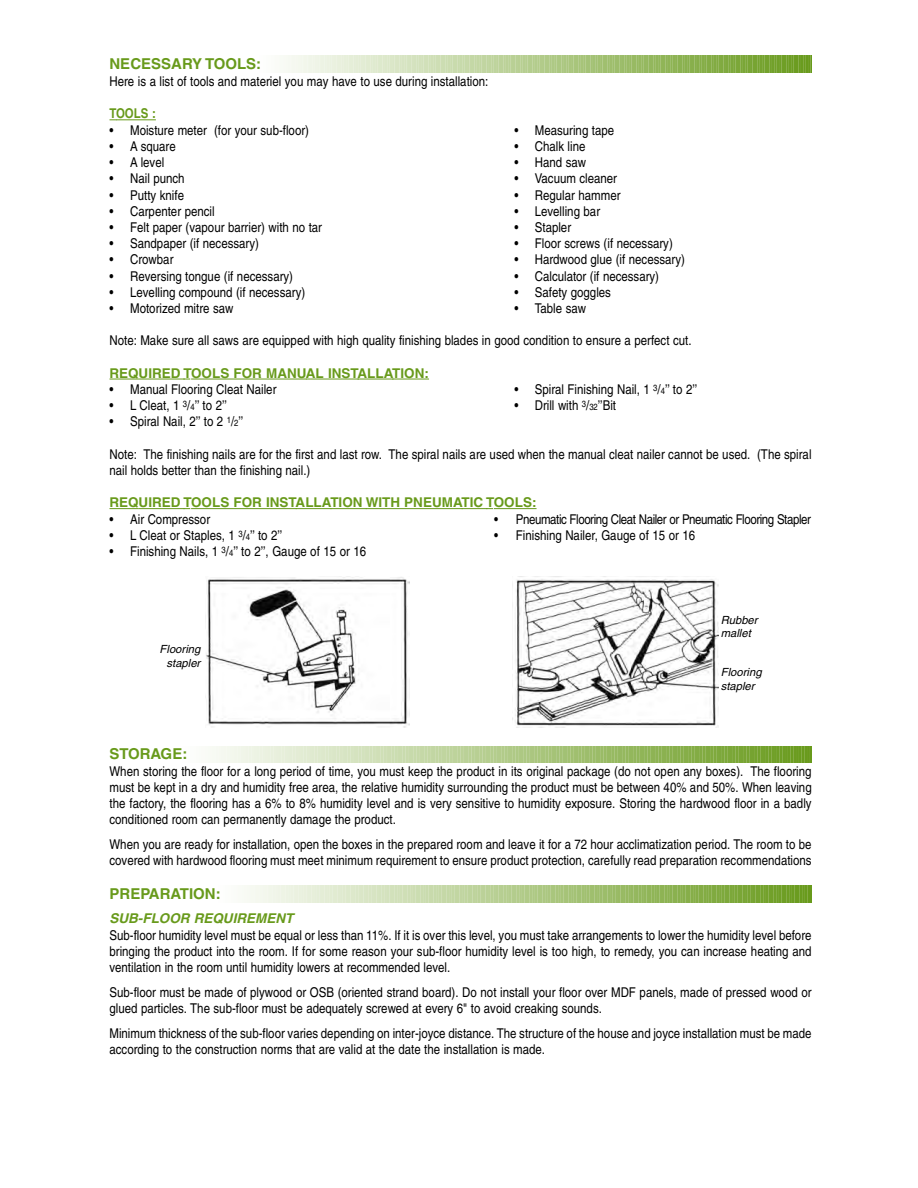
<style>
.page{position:relative;width:918px;height:1188px;background:#fff}
.page>*{position:absolute;margin:0;border:0;box-sizing:border-box;transform-origin:0 0}
.t1{font:700 15px "Helvetica";color:#689a1b}
.t2{font:13.5px/16.2px "Helvetica";color:#000;scale:.85 1}
.t3{font:700 13.5px "Helvetica";color:#689a1b}
.t4{font:13.5px "Helvetica";letter-spacing:-.035em;color:#000;scale:.85 1}
.t5{font:italic 700 13.5px "Helvetica";color:#689a1b}
.t6{font:700 13.5px "Helvetica";color:#689a1b;scale:.85 1}
.t7{font:italic 11.25px/13.5px "Helvetica";color:#000}
.s1{font-size:9px}
</style>
<div class="page">
<svg style="left:244px;top:886px;width:568px;height:16px;background:#b2cb8c"></svg>
<svg style="left:210px;top:747px;width:602px;height:16px;background:#b2cb8b"></svg>
<svg style="left:284px;top:56px;width:528px;height:16px;background:#b3cc8c"></svg>
<hr style="left:116px;top:119px;width:40px;height:1px;background:#689a1b">
<svg style="left:110px;top:379px;width:29px;height:1px"></svg>
<hr style="left:139px;top:379px;width:46px;height:1px;background:#689a1b">
<hr style="left:191px;top:379px;width:116px;height:1px;background:#689a1b">
<hr style="left:306px;top:379px;width:53px;height:1px;background:#689a1b">
<hr style="left:358px;top:379px;width:36px;height:1px;background:#689a1b">
<hr style="left:392px;top:379px;width:37px;height:1px;background:#689a1b">
<svg style="left:110px;top:508px;width:29px;height:1px"></svg>
<hr style="left:139px;top:508px;width:46px;height:1px;background:#689a1b">
<hr style="left:191px;top:508px;width:106px;height:1px;background:#689a1b">
<hr style="left:296px;top:508px;width:36px;height:1px;background:#689a1b">
<hr style="left:330px;top:508px;width:37px;height:1px;background:#689a1b">
<hr style="left:366px;top:508px;width:97px;height:1px;background:#689a1b">
<svg style="left:463px;top:508px;width:30px;height:1px"></svg>
<hr style="left:494px;top:508px;width:43px;height:1px;background:#689a1b">
<img style="left:206px;top:577px;width:204px;height:150px">
<img style="left:515px;top:579px;width:203px;height:148px">
<p class="t1" style="left:110px;top:58px;width:153px">NECESSARY TOOLS:</p>
<p class="t2" style="left:110px;top:75px;width:447px">Here is a list of tools and materiel you may have to use during installation:</p>
<p class="t6" style="left:110px;top:109px;width:56px">TOOLS :</p>
<p class="t2" style="left:110px;top:123px;width:236px">• Moisture meter (for your sub-floor)</p>
<p class="t2" style="left:515px;top:123px;width:119px">• Measuring tape</p>
<p class="t2" style="left:110px;top:139px;width:79px">• A square</p>
<p class="t2" style="left:515px;top:139px;width:85px">• Chalk line</p>
<p class="t2" style="left:110px;top:156px;width:66px">• A level</p>
<p class="t2" style="left:515px;top:156px;width:86px">• Hand saw</p>
<p class="t2" style="left:110px;top:172px;width:90px">• Nail punch</p>
<p class="t2" style="left:515px;top:172px;width:122px">• Vacuum cleaner</p>
<p class="t2" style="left:110px;top:188px;width:89px">• Putty knife</p>
<p class="t2" style="left:515px;top:188px;width:126px">• Regular hammer</p>
<p class="t2" style="left:110px;top:204px;width:125px">• Carpenter pencil</p>
<p class="t2" style="left:515px;top:204px;width:102px">• Levelling bar</p>
<p class="t2" style="left:110px;top:220px;width:252px">• Felt paper (vapour barrier) with no tar</p>
<p class="t2" style="left:515px;top:220px;width:68px">• Stapler</p>
<p class="t2" style="left:110px;top:237px;width:177px">• Sandpaper (if necessary)</p>
<p class="t2" style="left:515px;top:237px;width:188px">• Floor screws (if necessary)</p>
<p class="t2" style="left:110px;top:253px;width:77px">• Crowbar</p>
<p class="t2" style="left:515px;top:253px;width:202px">• Hardwood glue (if necessary)</p>
<p class="t2" style="left:110px;top:269px;width:218px">• Reversing tongue (if necessary)</p>
<p class="t2" style="left:515px;top:269px;width:172px">• Calculator (if necessary)</p>
<p class="t2" style="left:110px;top:285px;width:232px">• Levelling compound (if necessary)</p>
<p class="t2" style="left:515px;top:285px;width:115px">• Safety goggles</p>
<p class="t2" style="left:110px;top:301px;width:147px">• Motorized mitre saw</p>
<p class="t2" style="left:515px;top:301px;width:86px">• Table saw</p>
<p class="t2" style="left:110px;top:334px;width:686px">Note: Make sure all saws are equipped with high quality finishing blades in good condition to ensure a perfect cut.</p>
<p class="t3" style="left:110px;top:368px;width:321px">REQUIRED TOOLS FOR MANUAL INSTALLATION:</p>
<p class="t2" style="left:110px;top:382px;width:198px">• Manual Flooring Cleat Nailer</p>
<p class="t2" style="left:515px;top:382px;width:217px">• Spiral Finishing Nail, 1 <sup>3</sup>/<span class="s1">4</span>’’ to 2’’</p>
<p class="t2" style="left:110px;top:399px;width:140px">• L Cleat, 1 <sup>3</sup>/<span class="s1">4</span>’’ to 2’’</p>
<p class="t2" style="left:515px;top:399px;width:121px">• Drill with <sup>3</sup>/<span class="s1">32</span>’’Bit</p>
<p class="t2" style="left:110px;top:415px;width:159px">• Spiral Nail, 2’’ to 2 <sup>1</sup>/<span class="s1">2</span>’’</p>
<p class="t2" style="left:109px;top:447px;width:827px">Note: The finishing nails are for the first and last row. The spiral nails are used when the manual cleat nailer cannot be used. (The spiral nail holds better than the finishing nail.)</p>
<p class="t3" style="left:110px;top:498px;width:429px">REQUIRED TOOLS FOR INSTALLATION WITH PNEUMATIC TOOLS:</p>
<p class="t2" style="left:110px;top:512px;width:120px">• Air Compressor</p>
<p class="t4" style="left:494px;top:514px;width:374px">• Pneumatic Flooring Cleat Nailer or Pneumatic Flooring Stapler</p>
<p class="t2" style="left:110px;top:528px;width:205px">• L Cleat or Staples, 1 <sup>3</sup>/<span class="s1">4</span>’’ to 2’’</p>
<p class="t2" style="left:494px;top:528px;width:238px">• Finishing Nailer, Gauge of 15 or 16</p>
<p class="t2" style="left:110px;top:544px;width:303px">• Finishing Nails, 1 <sup>3</sup>/<span class="s1">4</span>’’ to 2’’, Gauge of 15 or 16</p>
<p class="t7" style="left:160px;top:643px;width:42px;text-align:right">Flooring stapler</p>
<p class="t7" style="left:721px;top:614px;width:38px">Rubber mallet</p>
<p class="t7" style="left:721px;top:666px;width:42px">Flooring stapler</p>
<p class="t1" style="left:110px;top:748px;width:79px">STORAGE:</p>
<p class="t2" style="left:110px;top:764px;width:828px;text-align:justify">When storing the floor for a long period of time, you must keep the product in its original package (do not open any boxes). The flooring must be kept in a dry and humidity free area, the relative humidity surrounding the product must be between 40% and 50%. When leaving the factory, the flooring has a 6% to 8% humidity level and is very sensitive to humidity exposure. Storing the hardwood floor in a badly conditioned room can permanently damage the product.</p>
<p class="t2" style="left:110px;top:838px;width:828px">When you are ready for installation, open the boxes in the prepared room and leave it for a 72 hour acclimatization period. The room to be covered with hardwood flooring must meet minimum requirement to ensure product protection, carefully read preparation recommendations</p>
<p class="t1" style="left:110px;top:888px;width:113px">PREPARATION:</p>
<p class="t5" style="left:110px;top:914px;width:185px">SUB-FLOOR REQUIREMENT</p>
<p class="t2" style="left:110px;top:928px;width:828px;text-align:justify">Sub-floor humidity level must be equal or less than 11%. If it is over this level, you must take arrangements to lower the humidity level before bringing the product into the room. If for some reason your sub-floor humidity level is too high, to remedy, you can increase heating and ventilation in the room until humidity lowers at recommended level.</p>
<p class="t2" style="left:110px;top:985px;width:828px">Sub-floor must be made of plywood or OSB (oriented strand board). Do not install your floor over MDF panels, made of pressed wood or glued particles. The sub-floor must be adequately screwed at every 6" to avoid creaking sounds.</p>
<p class="t2" style="left:110px;top:1026px;width:828px">Minimum thickness of the sub-floor varies depending on inter-joyce distance. The structure of the house and joyce installation must be made according to the construction norms that are valid at the date the installation is made.</p>
</div>
